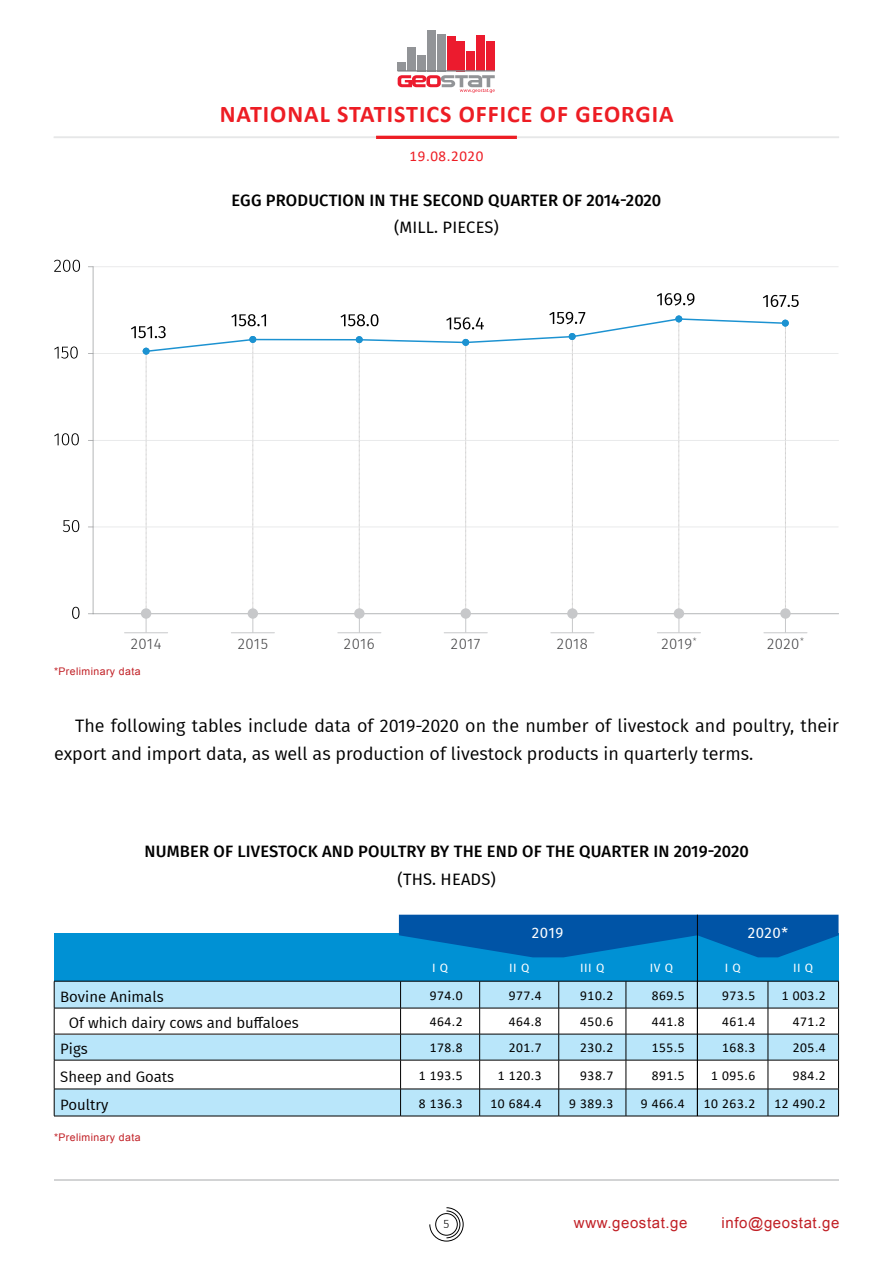
<style>
.page{position:relative;width:893px;height:1263px;background:#fff}
.page>*{position:absolute;margin:0;border:0;box-sizing:border-box;transform-origin:0 0}
.t1{font:700 24px "Calibri";letter-spacing:.04em;color:#ed1d24}
.t2{font:18px/28.5px "Fira GO";color:#000}
.t3{font:500 16.5px "Fira GO";letter-spacing:.01em;color:#000}
.t4{font:16.5px "Fira GO";letter-spacing:.01em;color:#000}
.t5{font:15px "Fira GO";color:#000}
.t6{font:300 15px "Fira GO";letter-spacing:.04em;color:#404042}
.t7{font:15px "BPG Ingiri Arial";letter-spacing:.04em;color:#c12026}
.t8{font:15px "Calibri";letter-spacing:.04em;color:#ed1d24}
.t9{font:15px "Fira GO";letter-spacing:.04em;color:#fff}
.t10{font:13.5px "Calibri";letter-spacing:.04em;color:#000}
.t11{font:12px "Fira GO";letter-spacing:.05em;color:#fff}
.t12{font:300 12px "Fira GO";color:#000}
.t13{font:10.5px "BPG Ingiri Arial";letter-spacing:.04em;color:#c12026}
</style>
<div class="page">
<svg style="left:429px;top:1207px;width:35px;height:34px"></svg>
<hr style="left:54px;top:1179px;width:785px;height:1px;background:#a7a9ac">
<hr style="left:54px;top:136px;width:785px;height:2px;background:#e6e7e8">
<hr style="left:376px;top:136px;width:141px;height:3px;background:#ed1d24">
<div style="left:398px;top:62px;width:8px;height:9px;background:#929497"></div>
<div style="left:407px;top:47px;width:9px;height:24px;background:#929497"></div>
<div style="left:417px;top:55px;width:9px;height:16px;background:#929497"></div>
<div style="left:427px;top:30px;width:9px;height:41px;background:#929497"></div>
<div style="left:437px;top:34px;width:9px;height:37px;background:#929497"></div>
<div style="left:447px;top:36px;width:8px;height:35px;background:#ec1b2e"></div>
<div style="left:457px;top:41px;width:8px;height:30px;background:#ec1b2e"></div>
<div style="left:466px;top:51px;width:9px;height:20px;background:#ec1b2e"></div>
<div style="left:476px;top:36px;width:9px;height:35px;background:#ec1b2e"></div>
<div style="left:486px;top:42px;width:9px;height:29px;background:#ec1b2e"></div>
<hr style="left:398px;top:70px;width:97px;height:2px;background:#808184">
<svg style="left:398px;top:75px;width:97px;height:18px"></svg>
<svg style="left:72px;top:607px;width:8px;height:12px"></svg>
<svg style="left:63px;top:520px;width:16px;height:12px"></svg>
<svg style="left:54px;top:433px;width:25px;height:12px"></svg>
<svg style="left:54px;top:346px;width:24px;height:13px"></svg>
<svg style="left:54px;top:260px;width:26px;height:12px"></svg>
<div style="left:54px;top:933px;width:784px;height:48px;background:#0091d4"></div>
<div style="left:55px;top:982px;width:345px;height:134px;background:#b9e6fa"></div>
<div style="left:54px;top:1008px;width:347px;height:26px;background:#fff"></div>
<div style="left:54px;top:1060px;width:347px;height:29px;background:#fff"></div>
<svg style="left:400px;top:982px;width:439px;height:134px"></svg>
<hr style="left:54px;top:981px;width:347px;height:1px;background:#000">
<hr style="left:401px;top:981px;width:79px;height:1px;background:#000">
<hr style="left:480px;top:981px;width:79px;height:1px;background:#000">
<hr style="left:559px;top:981px;width:67px;height:1px;background:#000">
<hr style="left:626px;top:981px;width:71px;height:1px;background:#000">
<hr style="left:697px;top:981px;width:71px;height:1px;background:#000">
<hr style="left:768px;top:981px;width:71px;height:1px;background:#000">
<hr style="left:54px;top:1008px;width:347px;height:1px;background:#000">
<hr style="left:401px;top:1008px;width:79px;height:1px;background:#000">
<hr style="left:480px;top:1008px;width:79px;height:1px;background:#000">
<hr style="left:559px;top:1008px;width:67px;height:1px;background:#000">
<hr style="left:626px;top:1008px;width:71px;height:1px;background:#000">
<hr style="left:697px;top:1008px;width:71px;height:1px;background:#000">
<hr style="left:768px;top:1008px;width:71px;height:1px;background:#000">
<hr style="left:54px;top:1034px;width:347px;height:1px;background:#000">
<hr style="left:401px;top:1034px;width:79px;height:1px;background:#000">
<hr style="left:480px;top:1034px;width:79px;height:1px;background:#000">
<hr style="left:559px;top:1034px;width:67px;height:1px;background:#000">
<hr style="left:626px;top:1034px;width:71px;height:1px;background:#000">
<hr style="left:697px;top:1034px;width:71px;height:1px;background:#000">
<hr style="left:768px;top:1034px;width:71px;height:1px;background:#000">
<hr style="left:54px;top:1060px;width:347px;height:1px;background:#000">
<hr style="left:401px;top:1060px;width:79px;height:1px;background:#000">
<hr style="left:480px;top:1060px;width:79px;height:1px;background:#000">
<hr style="left:559px;top:1060px;width:67px;height:1px;background:#000">
<hr style="left:626px;top:1060px;width:71px;height:1px;background:#000">
<hr style="left:697px;top:1060px;width:71px;height:1px;background:#000">
<hr style="left:768px;top:1060px;width:71px;height:1px;background:#000">
<hr style="left:54px;top:1089px;width:347px;height:1px;background:#000">
<svg style="left:54px;top:981px;width:1px;height:135px"></svg>
<hr style="left:401px;top:1089px;width:79px;height:1px;background:#000">
<hr style="left:480px;top:1089px;width:79px;height:1px;background:#000">
<hr style="left:559px;top:1089px;width:67px;height:1px;background:#000">
<hr style="left:626px;top:1089px;width:71px;height:1px;background:#000">
<hr style="left:697px;top:1089px;width:71px;height:1px;background:#000">
<hr style="left:768px;top:1089px;width:71px;height:1px;background:#000">
<hr style="left:54px;top:1116px;width:347px;height:1px;background:#000">
<hr style="left:401px;top:1116px;width:79px;height:1px;background:#000">
<hr style="left:480px;top:1116px;width:79px;height:1px;background:#000">
<hr style="left:559px;top:1116px;width:67px;height:1px;background:#000">
<hr style="left:626px;top:1116px;width:71px;height:1px;background:#000">
<hr style="left:697px;top:1116px;width:71px;height:1px;background:#000">
<hr style="left:768px;top:1116px;width:71px;height:1px;background:#000">
<svg style="left:399px;top:915px;width:439px;height:42px"></svg>
<hr style="left:231px;top:632px;width:43px;height:1px;background:#c7c8ca">
<hr style="left:338px;top:632px;width:43px;height:1px;background:#c7c8ca">
<hr style="left:444px;top:632px;width:43px;height:1px;background:#c7c8ca">
<hr style="left:551px;top:632px;width:43px;height:1px;background:#c7c8ca">
<hr style="left:657px;top:632px;width:43px;height:1px;background:#c7c8ca">
<hr style="left:764px;top:632px;width:43px;height:1px;background:#c7c8ca">
<hr style="left:125px;top:632px;width:43px;height:1px;background:#c7c8ca">
<svg style="left:88px;top:266px;width:751px;height:366px"></svg>
<hr style="left:697px;top:915px;width:1px;height:201px;background:#000">
<h1 class="t1" style="left:220px;top:97px;width:455px">NATIONAL STATISTICS OFFICE OF GEORGIA</h1>
<p class="t8" style="left:410px;top:145px;width:75px">19.08.2020</p>
<p class="t3" style="left:232px;top:191px;width:431px">EGG PRODUCTION IN THE SECOND QUARTER OF 2014-2020</p>
<p class="t4" style="left:394px;top:218px;width:106px">(MILL. PIECES)</p>
<p class="t6" style="left:131px;top:635px;width:32px">2014</p>
<p class="t13" style="left:54px;top:664px;width:88px">*Preliminary data</p>
<p class="t6" style="left:238px;top:635px;width:32px">2015</p>
<p class="t6" style="left:344px;top:635px;width:32px">2016</p>
<p class="t6" style="left:451px;top:635px;width:31px">2017</p>
<p class="t6" style="left:557px;top:635px;width:33px">2018</p>
<p class="t6" style="left:661px;top:635px;width:37px">2019<sup>*</sup></p>
<p class="t6" style="left:767px;top:635px;width:38px">2020<sup>*</sup></p>
<h2 class="t2" style="left:54px;top:711px;width:786px;text-indent:21px">The following tables include data of 2019-2020 on the number of livestock and poultry, their export and import data, as well as production of livestock products in quarterly terms.</h2>
<p class="t3" style="left:145px;top:841px;width:606px">NUMBER OF LIVESTOCK AND POULTRY BY THE END OF THE QUARTER IN 2019-2020</p>
<p class="t4" style="left:398px;top:870px;width:100px">(THS. HEADS)</p>
<p class="t9" style="left:532px;top:924px;width:33px">2019</p>
<p class="t9" style="left:748px;top:924px;width:42px">2020*</p>
<p class="t11" style="left:432px;top:961px;width:18px">I Q</p>
<p class="t11" style="left:509px;top:961px;width:22px">II Q</p>
<p class="t11" style="left:580px;top:961px;width:26px">III Q</p>
<p class="t11" style="left:650px;top:961px;width:25px">IV Q</p>
<p class="t11" style="left:725px;top:961px;width:18px">I Q</p>
<p class="t11" style="left:793px;top:961px;width:22px">II Q</p>
<p class="t5" style="left:60px;top:988px;width:105px">Bovine Animals</p>
<p class="t10" style="left:430px;top:986px;width:34px">974.0</p>
<p class="t10" style="left:509px;top:986px;width:34px">977.4</p>
<p class="t10" style="left:580px;top:986px;width:34px">910.2</p>
<p class="t10" style="left:652px;top:986px;width:34px">869.5</p>
<p class="t10" style="left:722px;top:986px;width:34px">973.5</p>
<p class="t10" style="left:782px;top:986px;width:45px">1 003.2</p>
<p class="t5" style="left:69px;top:1014px;width:232px">Of which dairy cows and buffaloes</p>
<p class="t10" style="left:430px;top:1012px;width:34px">464.2</p>
<p class="t10" style="left:509px;top:1012px;width:34px">464.8</p>
<p class="t10" style="left:580px;top:1012px;width:34px">450.6</p>
<p class="t10" style="left:652px;top:1012px;width:34px">441.8</p>
<p class="t10" style="left:722px;top:1012px;width:34px">461.4</p>
<p class="t10" style="left:793px;top:1012px;width:34px">471.2</p>
<p class="t5" style="left:60px;top:1040px;width:29px">Pigs</p>
<p class="t10" style="left:430px;top:1038px;width:34px">178.8</p>
<p class="t10" style="left:509px;top:1038px;width:34px">201.7</p>
<p class="t10" style="left:580px;top:1038px;width:34px">230.2</p>
<p class="t10" style="left:652px;top:1038px;width:34px">155.5</p>
<p class="t10" style="left:722px;top:1038px;width:34px">168.3</p>
<p class="t10" style="left:793px;top:1038px;width:34px">205.4</p>
<p class="t5" style="left:60px;top:1067px;width:116px">Sheep and Goats</p>
<p class="t10" style="left:419px;top:1066px;width:45px">1 193.5</p>
<p class="t10" style="left:498px;top:1066px;width:45px">1 120.3</p>
<p class="t10" style="left:580px;top:1066px;width:34px">938.7</p>
<p class="t10" style="left:652px;top:1066px;width:34px">891.5</p>
<p class="t10" style="left:711px;top:1066px;width:45px">1 095.6</p>
<p class="t10" style="left:793px;top:1066px;width:34px">984.2</p>
<p class="t5" style="left:60px;top:1095px;width:50px">Poultry</p>
<p class="t10" style="left:419px;top:1094px;width:45px">8 136.3</p>
<p class="t10" style="left:490px;top:1094px;width:53px">10 684.4</p>
<p class="t10" style="left:569px;top:1094px;width:45px">9 389.3</p>
<p class="t10" style="left:641px;top:1094px;width:45px">9 466.4</p>
<p class="t10" style="left:704px;top:1094px;width:53px">10 263.2</p>
<p class="t10" style="left:774px;top:1094px;width:53px">12 490.2</p>
<p class="t13" style="left:54px;top:1131px;width:88px">*Preliminary data</p>
<p class="t12" style="left:444px;top:1217px;width:7px">5</p>
<p class="t7" style="left:574px;top:1213px;width:115px">www.geostat.ge</p>
<p class="t7" style="left:722px;top:1213px;width:119px">info@geostat.ge</p>
</div>
